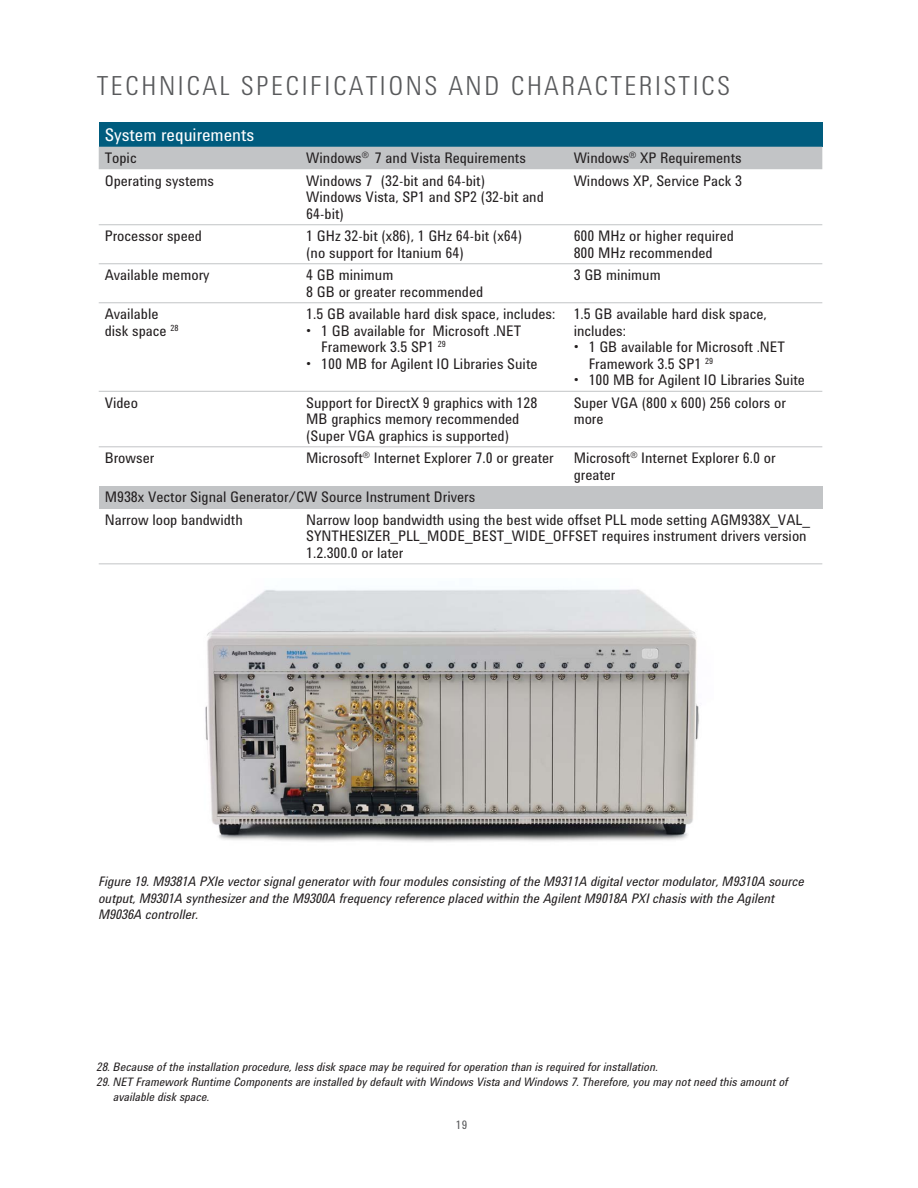
<style>
.page{position:relative;width:918px;height:1188px;background:#fff}
.page>*{position:absolute;margin:0;border:0;box-sizing:border-box;transform-origin:0 0}
.t1{font:300 27px "Agilent Condensed CFF";letter-spacing:.1em;color:#58595b}
.t2{font:18px "Agilent Condensed CFF";color:#fff}
.t3{font:15px/16.5px "Agilent Condensed CFF";color:#231f20}
.t4{font:italic 13.5px/16.5px "Agilent Condensed CFF";color:#231f20}
.t5{font:italic 12px/15px "Agilent Condensed CFF";color:#231f20}
.t6{font:12px "Agilent Condensed CFF";color:#58595b}
</style>
<div class="page">
<div style="left:99px;top:122px;width:723px;height:25px;background:#005c7e"></div>
<div style="left:99px;top:147px;width:723px;height:22px;background:#c2c4c6"></div>
<div style="left:99px;top:486px;width:723px;height:22px;background:#c2c4c6"></div>
<hr style="left:99px;top:224px;width:723px;height:1px;background:#c2c4c6">
<hr style="left:99px;top:263px;width:723px;height:1px;background:#c2c4c6">
<hr style="left:99px;top:302px;width:723px;height:1px;background:#c2c4c6">
<hr style="left:99px;top:391px;width:723px;height:1px;background:#c2c4c6">
<hr style="left:99px;top:446px;width:723px;height:1px;background:#c2c4c6">
<hr style="left:99px;top:563px;width:469px;height:1px;background:#c2c4c6">
<hr style="left:568px;top:563px;width:254px;height:1px;background:#c2c4c6">
<img style="left:205px;top:589px;width:494px;height:253px">
<h1 class="t1" style="left:97px;top:76px;width:634px">TECHNICAL SPECIFICATIONS AND CHARACTERISTICS</h1>
<p class="t2" style="left:105px;top:128px;width:151px">System requirements</p>
<p class="t3" style="left:105px;top:151px;width:33px">Topic</p>
<p class="t3" style="left:306px;top:151px;width:221px">Windows<sup>®</sup> 7 and Vista Requirements</p>
<p class="t3" style="left:574px;top:151px;width:170px">Windows<sup>®</sup> XP Requirements</p>
<p class="t3" style="left:105px;top:174px;width:111px">Operating systems</p>
<p class="t3" style="left:306px;top:174px;width:239px">Windows 7 (32-bit and 64-bit)<br>Windows Vista, SP1 and SP2 (32-bit and<br>64-bit)</p>
<p class="t3" style="left:574px;top:174px;width:170px">Windows XP, Service Pack 3</p>
<p class="t3" style="left:105px;top:230px;width:99px">Processor speed</p>
<p class="t3" style="left:306px;top:230px;width:217px">1 GHz 32-bit (x86), 1 GHz 64-bit (x64) (no support for Itanium 64)</p>
<p class="t3" style="left:574px;top:230px;width:162px">600 MHz or higher required<br>800 MHz recommended</p>
<p class="t3" style="left:105px;top:269px;width:106px">Available memory</p>
<p class="t3" style="left:306px;top:269px;width:179px">4 GB minimum<br>8 GB or greater recommended</p>
<p class="t3" style="left:574px;top:269px;width:89px">3 GB minimum</p>
<p class="t3" style="left:105px;top:308px;width:75px">Available disk space <sup>28</sup></p>
<p class="t3" style="left:306px;top:308px;width:251px">1.5 GB available hard disk space, includes:</p>
<p class="t3" style="left:574px;top:308px;width:195px">1.5 GB available hard disk space, includes:</p>
<p class="t3" style="left:589px;top:341px;width:198px;text-indent:-15px">• 1 GB available for Microsoft .NET<br>Framework 3.5 SP1 <sup>29</sup></p>
<p class="t3" style="left:574px;top:374px;width:233px">• 100 MB for Agilent IO Libraries Suite</p>
<p class="t3" style="left:321px;top:324px;width:202px;text-indent:-15px">• 1 GB available for Microsoft .NET<br>Framework 3.5 SP1 <sup>29</sup></p>
<p class="t3" style="left:306px;top:357px;width:233px">• 100 MB for Agilent IO Libraries Suite</p>
<p class="t3" style="left:105px;top:396px;width:35px">Video</p>
<p class="t3" style="left:306px;top:396px;width:233px">Support for DirectX 9 graphics with 128<br>MB graphics memory recommended (Super VGA graphics is supported)</p>
<p class="t3" style="left:574px;top:396px;width:214px">Super VGA (800 x 600) 256 colors or more</p>
<p class="t3" style="left:105px;top:452px;width:51px">Browser</p>
<p class="t3" style="left:306px;top:452px;width:249px">Microsoft<sup>®</sup> Internet Explorer 7.0 or greater</p>
<p class="t3" style="left:574px;top:452px;width:204px">Microsoft<sup>®</sup> Internet Explorer 6.0 or greater</p>
<p class="t3" style="left:105px;top:488px;width:372px;line-height:22.5px">M938x Vector Signal Generator/CW Source Instrument Drivers<br>Narrow loop bandwidth</p>
<p class="t3" style="left:306px;top:513px;width:505px">Narrow loop bandwidth using the best wide offset PLL mode setting AGM938X_VAL_<br>SYNTHESIZER_PLL_MODE_BEST_WIDE_OFFSET requires instrument drivers version<br>1.2.300.0 or later</p>
<p class="t4" style="left:99px;top:875px;width:707px">Figure 19. M9381A PXIe vector signal generator with four modules consisting of the M9311A digital vector modulator, M9310A source output, M9301A synthesizer and the M9300A frequency reference placed within the Agilent M9018A PXI chasis with the Agilent<br>M9036A controller.</p>
<p class="t5" style="left:97px;top:1061px;width:563px">28. Because of the installation procedure, less disk space may be required for operation than is required for installation.</p>
<p class="t5" style="left:113px;top:1076px;width:676px;text-indent:-16px">29. NET Framework Runtime Components are installed by default with Windows Vista and Windows 7. Therefore, you may not need this amount of available disk space.</p>
<p class="t6" style="left:456px;top:1120px;width:13px">19</p>
</div>
